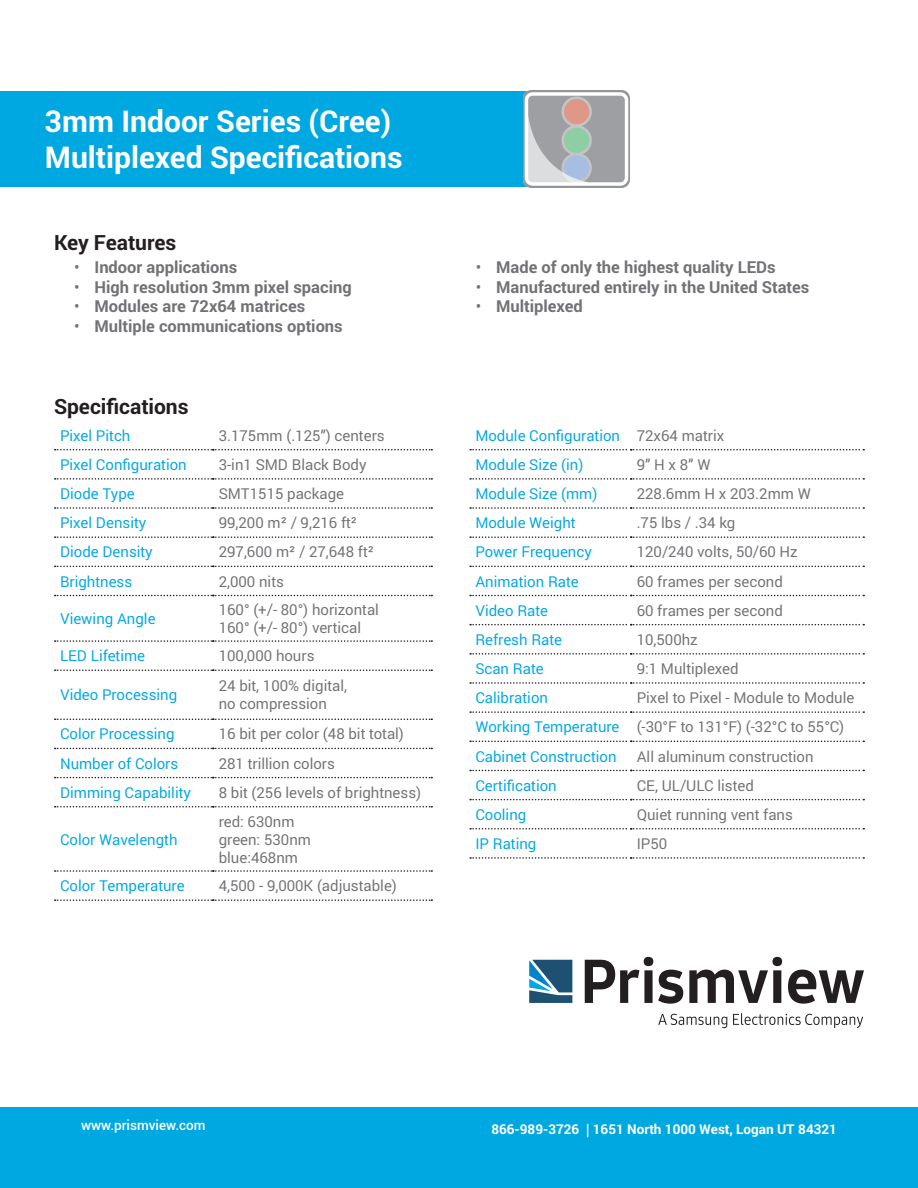
<style>
.page{position:relative;width:918px;height:1188px;background:#fff}
.page>*{position:absolute;margin:0;border:0;box-sizing:border-box;transform-origin:0 0}
.t1{font:700 30px "Roboto";color:#fff}
.Section_Heading{font:700 21px "Roboto";color:#231f20}
.t2{font:700 16.5px "Roboto";color:#717275}
.Body_10{font:15px "Roboto";color:#717275}
.Body_10-2{font:15px "Roboto";color:#00a8e2}
.t3{font:700 13.5px "Roboto";color:#fff}
.t4{font:500 13.5px "Roboto";color:#fff}
.s1{font-weight:400}
</style>
<div class="page">
<div style="left:0;top:91px;width:559px;height:96px;background:#00a8e2"></div>
<div style="left:0;top:1107px;width:918px;height:81px;background:#00a8e2"></div>
<svg style="left:585px;top:957px;width:98px;height:47px"></svg>
<svg style="left:689px;top:957px;width:93px;height:46px"></svg>
<svg style="left:788px;top:970px;width:76px;height:34px"></svg>
<svg style="left:658px;top:1014px;width:69px;height:14px"></svg>
<svg style="left:733px;top:1013px;width:130px;height:15px"></svg>
<svg style="left:529px;top:960px;width:43px;height:43px;background:#3f7797"></svg>
<svg style="left:55px;top:449px;width:377px;height:1px"></svg>
<svg style="left:55px;top:478px;width:377px;height:2px"></svg>
<svg style="left:55px;top:507px;width:377px;height:2px"></svg>
<svg style="left:55px;top:536px;width:377px;height:2px"></svg>
<svg style="left:55px;top:566px;width:377px;height:1px"></svg>
<svg style="left:55px;top:595px;width:377px;height:1px"></svg>
<svg style="left:55px;top:640px;width:377px;height:2px"></svg>
<svg style="left:55px;top:669px;width:377px;height:2px"></svg>
<svg style="left:55px;top:719px;width:377px;height:1px"></svg>
<svg style="left:55px;top:748px;width:377px;height:1px"></svg>
<svg style="left:55px;top:777px;width:377px;height:1px"></svg>
<svg style="left:55px;top:806px;width:377px;height:2px"></svg>
<svg style="left:55px;top:870px;width:377px;height:2px"></svg>
<svg style="left:55px;top:899px;width:377px;height:2px"></svg>
<svg style="left:470px;top:449px;width:394px;height:1px"></svg>
<svg style="left:470px;top:478px;width:394px;height:2px"></svg>
<svg style="left:470px;top:507px;width:394px;height:2px"></svg>
<svg style="left:470px;top:536px;width:394px;height:2px"></svg>
<svg style="left:470px;top:566px;width:394px;height:1px"></svg>
<svg style="left:470px;top:595px;width:394px;height:1px"></svg>
<svg style="left:470px;top:624px;width:394px;height:1px"></svg>
<svg style="left:470px;top:653px;width:394px;height:2px"></svg>
<svg style="left:470px;top:682px;width:394px;height:2px"></svg>
<svg style="left:470px;top:711px;width:394px;height:2px"></svg>
<svg style="left:470px;top:741px;width:394px;height:1px"></svg>
<svg style="left:470px;top:770px;width:394px;height:1px"></svg>
<svg style="left:470px;top:799px;width:394px;height:1px"></svg>
<svg style="left:470px;top:828px;width:394px;height:2px"></svg>
<svg style="left:470px;top:857px;width:394px;height:2px"></svg>
<img style="left:523px;top:90px;width:106px;height:97px">
<p class="t1" style="left:45px;top:101px;width:348px">3mm Indoor Series (Cree)</p>
<p class="t1" style="left:45px;top:137px;width:359px">Multiplexed Specifications</p>
<p class="Section_Heading" style="left:54px;top:228px;width:124px">Key Features</p>
<p class="t2" style="left:74px;top:256px;width:165px"><span class="s1">•</span> Indoor applications</p>
<p class="t2" style="left:74px;top:275px;width:279px"><span class="s1">•</span> High resolution 3mm pixel spacing</p>
<p class="t2" style="left:74px;top:295px;width:233px"><span class="s1">•</span> Modules are 72x64 matrices</p>
<p class="t2" style="left:74px;top:314px;width:270px"><span class="s1">•</span> Multiple communications options</p>
<p class="Section_Heading" style="left:54px;top:392px;width:136px">Specifications</p>
<p class="Body_10-2" style="left:60px;top:425px;width:72px">Pixel Pitch</p>
<p class="Body_10" style="left:219px;top:425px;width:167px">3.175mm (.125”) centers</p>
<p class="Body_10-2" style="left:60px;top:454px;width:128px">Pixel Configuration</p>
<p class="Body_10" style="left:219px;top:454px;width:149px">3-in1 SMD Black Body</p>
<p class="Body_10-2" style="left:60px;top:483px;width:76px">Diode Type</p>
<p class="Body_10" style="left:219px;top:483px;width:127px">SMT1515 package</p>
<p class="Body_10-2" style="left:60px;top:513px;width:88px">Pixel Density</p>
<p class="Body_10" style="left:219px;top:513px;width:140px">99,200 m² / 9,216 ft²</p>
<p class="Body_10-2" style="left:60px;top:542px;width:94px">Diode Density</p>
<p class="Body_10" style="left:219px;top:542px;width:157px">297,600 m² / 27,648 ft²</p>
<p class="Body_10-2" style="left:60px;top:571px;width:74px">Brightness</p>
<p class="Body_10" style="left:219px;top:571px;width:67px">2,000 nits</p>
<p class="Body_10-2" style="left:60px;top:608px;width:97px">Viewing Angle</p>
<p class="Body_10" style="left:219px;top:599px;width:162px">160° (+/- 80°) horizontal</p>
<p class="Body_10" style="left:219px;top:617px;width:144px">160° (+/- 80°) vertical</p>
<p class="Body_10-2" style="left:60px;top:646px;width:87px">LED Lifetime</p>
<p class="Body_10" style="left:219px;top:646px;width:97px">100,000 hours</p>
<p class="Body_10-2" style="left:60px;top:685px;width:119px">Video Processing</p>
<p class="Body_10" style="left:219px;top:676px;width:130px">24 bit, 100% digital,</p>
<p class="Body_10" style="left:219px;top:694px;width:110px">no compression</p>
<p class="Body_10-2" style="left:60px;top:724px;width:116px">Color Processing</p>
<p class="Body_10" style="left:219px;top:724px;width:187px">16 bit per color (48 bit total)</p>
<p class="Body_10-2" style="left:60px;top:753px;width:120px">Number of Colors</p>
<p class="Body_10" style="left:219px;top:753px;width:118px">281 trillion colors</p>
<p class="Body_10-2" style="left:60px;top:782px;width:133px">Dimming Capability</p>
<p class="Body_10" style="left:219px;top:782px;width:204px">8 bit (256 levels of brightness)</p>
<p class="Body_10-2" style="left:60px;top:829px;width:119px">Color Wavelength</p>
<p class="Body_10" style="left:219px;top:811px;width:77px">red: 630nm</p>
<p class="Body_10" style="left:219px;top:829px;width:94px">green: 530nm</p>
<p class="Body_10" style="left:219px;top:847px;width:81px">blue:468nm</p>
<p class="Body_10-2" style="left:60px;top:876px;width:126px">Color Temperature</p>
<p class="Body_10" style="left:219px;top:876px;width:180px">4,500 - 9,000K (adjustable)</p>
<p class="t2" style="left:476px;top:256px;width:301px"><span class="s1">•</span> Made of only the highest quality LEDs</p>
<p class="t2" style="left:476px;top:275px;width:335px"><span class="s1">•</span> Manufactured entirely in the United States</p>
<p class="t2" style="left:476px;top:295px;width:109px"><span class="s1">•</span> Multiplexed</p>
<p class="Body_10-2" style="left:475px;top:425px;width:146px">Module Configuration</p>
<p class="Body_10" style="left:637px;top:425px;width:89px">72x64 matrix</p>
<p class="Body_10-2" style="left:475px;top:454px;width:110px">Module Size (in)</p>
<p class="Body_10" style="left:637px;top:454px;width:75px">9” H x 8” W</p>
<p class="Body_10-2" style="left:475px;top:483px;width:124px">Module Size (mm)</p>
<p class="Body_10" style="left:637px;top:483px;width:176px">228.6mm H x 203.2mm W</p>
<p class="Body_10-2" style="left:475px;top:513px;width:102px">Module Weight</p>
<p class="Body_10" style="left:637px;top:513px;width:100px">.75 lbs / .34 kg</p>
<p class="Body_10-2" style="left:475px;top:542px;width:118px">Power Frequency</p>
<p class="Body_10" style="left:637px;top:542px;width:163px">120/240 volts, 50/60 Hz</p>
<p class="Body_10-2" style="left:475px;top:571px;width:105px">Animation Rate</p>
<p class="Body_10" style="left:637px;top:571px;width:148px">60 frames per second</p>
<p class="Body_10-2" style="left:475px;top:600px;width:74px">Video Rate</p>
<p class="Body_10" style="left:637px;top:600px;width:148px">60 frames per second</p>
<p class="Body_10-2" style="left:475px;top:629px;width:88px">Refresh Rate</p>
<p class="Body_10" style="left:637px;top:629px;width:63px">10,500hz</p>
<p class="Body_10-2" style="left:475px;top:658px;width:70px">Scan Rate</p>
<p class="Body_10" style="left:637px;top:658px;width:103px">9:1 Multiplexed</p>
<p class="Body_10-2" style="left:475px;top:687px;width:74px">Calibration</p>
<p class="Body_10" style="left:637px;top:687px;width:219px">Pixel to Pixel - Module to Module</p>
<p class="Body_10-2" style="left:475px;top:717px;width:146px">Working Temperature</p>
<p class="Body_10" style="left:637px;top:717px;width:209px">(-30°F to 131°F) (-32°C to 55°C)</p>
<p class="Body_10-2" style="left:475px;top:746px;width:143px">Cabinet Construction</p>
<p class="Body_10" style="left:637px;top:746px;width:178px">All aluminum construction</p>
<p class="Body_10-2" style="left:475px;top:775px;width:83px">Certification</p>
<p class="Body_10" style="left:637px;top:775px;width:119px">CE, UL/ULC listed</p>
<p class="Body_10-2" style="left:475px;top:804px;width:52px">Cooling</p>
<p class="Body_10" style="left:637px;top:804px;width:158px">Quiet running vent fans</p>
<p class="Body_10-2" style="left:475px;top:833px;width:63px">IP Rating</p>
<p class="Body_10" style="left:637px;top:833px;width:32px">IP50</p>
<p class="t4" style="left:81px;top:1116px;width:126px">www.prismview.com</p>
<p class="t3" style="left:491px;top:1120px;width:347px">866-989-3726 | 1651 North 1000 West, Logan UT 84321</p>
</div>
